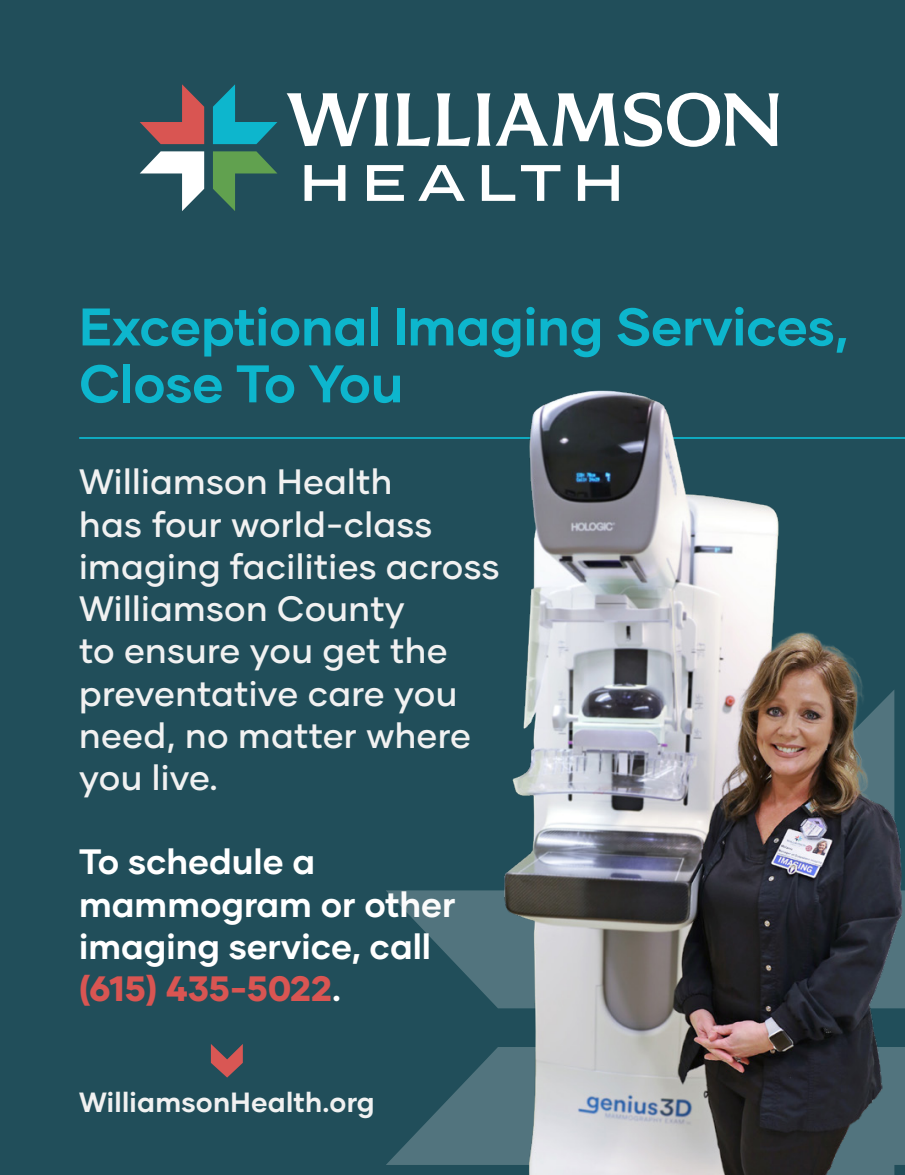
<style>
.page{position:relative;width:905px;height:1175px;background:#fff}
.page>*{position:absolute;margin:0;border:0;box-sizing:border-box;transform-origin:0 0}
.t1{font:700 52.8px/56.8px "Gilmer";letter-spacing:-.005em;color:#0db6cd}
.t2{font:500 35.1px/42.2px "Gilmer";letter-spacing:.01em;color:#f1f1f1}
.t3{font:700 35.1px/42.2px "Gilmer";color:#fff}
.t4{font:700 27.75px "Gilmer";letter-spacing:.01em;color:#f1f1f1}
.s1{font-weight:800;color:#d95552}
</style>
<div class="page">
<div style="left:0;top:0;width:904px;height:1174px;background:#214e5a"></div>
<svg style="left:211px;top:1044px;width:32px;height:33px"></svg>
<svg style="left:213px;top:84px;width:64px;height:60px"></svg>
<svg style="left:140px;top:84px;width:64px;height:60px"></svg>
<svg style="left:213px;top:151px;width:64px;height:60px"></svg>
<svg style="left:140px;top:151px;width:64px;height:60px"></svg>
<svg style="left:304px;top:165px;width:41px;height:36px"></svg>
<svg style="left:367px;top:165px;width:37px;height:36px"></svg>
<svg style="left:418px;top:165px;width:47px;height:36px"></svg>
<svg style="left:482px;top:165px;width:33px;height:36px"></svg>
<svg style="left:521px;top:165px;width:39px;height:36px"></svg>
<svg style="left:578px;top:165px;width:40px;height:36px"></svg>
<svg style="left:396px;top:93px;width:34px;height:53px"></svg>
<svg style="left:437px;top:93px;width:33px;height:53px"></svg>
<svg style="left:286px;top:93px;width:102px;height:53px"></svg>
<svg style="left:477px;top:92px;width:301px;height:55px"></svg>
<svg style="left:386px;top:890px;width:114px;height:118px"></svg>
<svg style="left:386px;top:1047px;width:114px;height:118px"></svg>
<hr style="left:79px;top:437px;width:825px;height:2px;background:#0db6cd">
<img style="left:500px;top:390px;width:404px;height:784px">
<h1 class="t1" style="left:79px;top:298px;width:771px">Exceptional Imaging Services,<br>Close To You</h1>
<p class="t2" style="left:79px;top:461px;width:422px">Williamson Health<br>has four world-class imaging facilities across<br>Williamson County<br>to ensure you get the preventative care you need, no matter where you live.</p>
<p class="t3" style="left:79px;top:841px;width:378px">To schedule a mammogram or other imaging service, call <span class="s1">(615) 435-5022</span>.</p>
<p class="t4" style="left:79px;top:1084px;width:297px">WilliamsonHealth.org</p>
</div>
